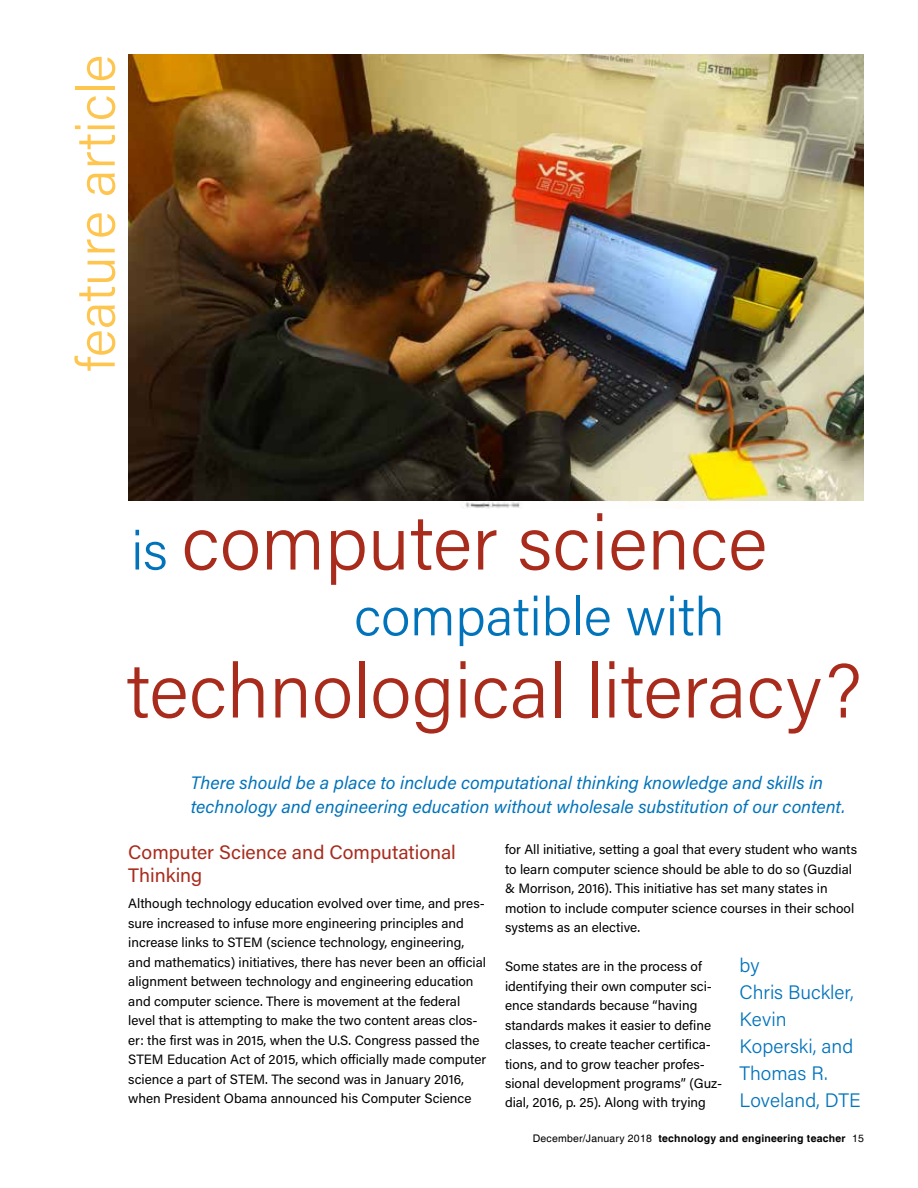
<style>
.page{position:relative;width:918px;height:1188px;background:#fff}
.page>*{position:absolute;margin:0;border:0;box-sizing:border-box;transform-origin:0 0}
.t1{font:300 76.5px/148.1px "Acumin Pro";color:#a82b1c}
.t2{font:300 54px "Acumin Pro";color:#fec54f}
.t3{font:300 54px "Acumin Pro";color:#0073bb}
.t4{font:300 19.5px/27px "Acumin Pro";color:#0073bb}
.t5{font:19.5px/23.4px "Acumin Pro";color:#a82b1c}
.t6{font:italic 18px/24px "Acumin Pro";color:#0073bb}
.t7{font:13.5px/19.5px "Acumin Pro";color:#000}
.t8{font:700 10.5px "Helvetica";letter-spacing:.02em;color:#000}
.s1{font-size:54px;color:#0073bb}
.s2{font-weight:400}
</style>
<div class="page">
<img style="left:459px;top:500px;width:300px;height:8px">
<img style="left:128px;top:55px;width:736px;height:445px">
<h2 class="t2" style="left:59px;top:371px;width:318px;rotate:-90deg">feature article</h2>
<h1 class="t1" style="left:127px;top:466px;width:737px"><span class="s1">is</span> computer science technological literacy?</h1>
<h2 class="t3" style="left:354px;top:579px;width:372px">compatible with</h2>
<h3 class="t6" style="left:191px;top:770px;width:656px">There should be a place to include computational thinking knowledge and skills in technology and engineering education without wholesale substitution of our content.</h3>
<h3 class="t5" style="left:128px;top:839px;width:329px">Computer Science and Computational<br>Thinking</h3>
<p class="t7" style="left:128px;top:893px;width:360px">Although technology education evolved over time, and pres&shy;sure increased to infuse more engineering principles and increase links to STEM (science technology, engineering, and mathematics) initiatives, there has never been an official alignment between technology and engineering education and computer science. There is movement at the federal level that is attempting to make the two content areas clos&shy;er: the first was in 2015, when the U.S. Congress passed the STEM Education Act of 2015, which officially made computer science a part of STEM. The second was in January 2016, when President Obama announced his Computer Science</p>
<p class="t7" style="left:505px;top:839px;width:354px">for All initiative, setting a goal that every student who wants to learn computer science should be able to do so (Guzdial &amp; Morrison, 2016). This initiative has set many states in motion to include computer science courses in their school systems as an elective.</p>
<p class="t7" style="left:505px;top:956px;width:219px">Some states are in the process of identifying their own computer sci&shy;ence standards because “having standards makes it easier to define classes, to create teacher certifica&shy;tions, and to grow teacher profes&shy;sional development programs” (Guz&shy;dial, 2016, p. 25). Along with trying</p>
<h3 class="t4" style="left:740px;top:951px;width:123px">by<br>Chris Buckler,<br>Kevin<br>Koperski, and<br>Thomas R.<br>Loveland, DTE</h3>
<p class="t8" style="left:533px;top:1132px;width:333px"><span class="s2">December/January 2018</span> technology and engineering teacher <span class="s2">15</span></p>
</div>
